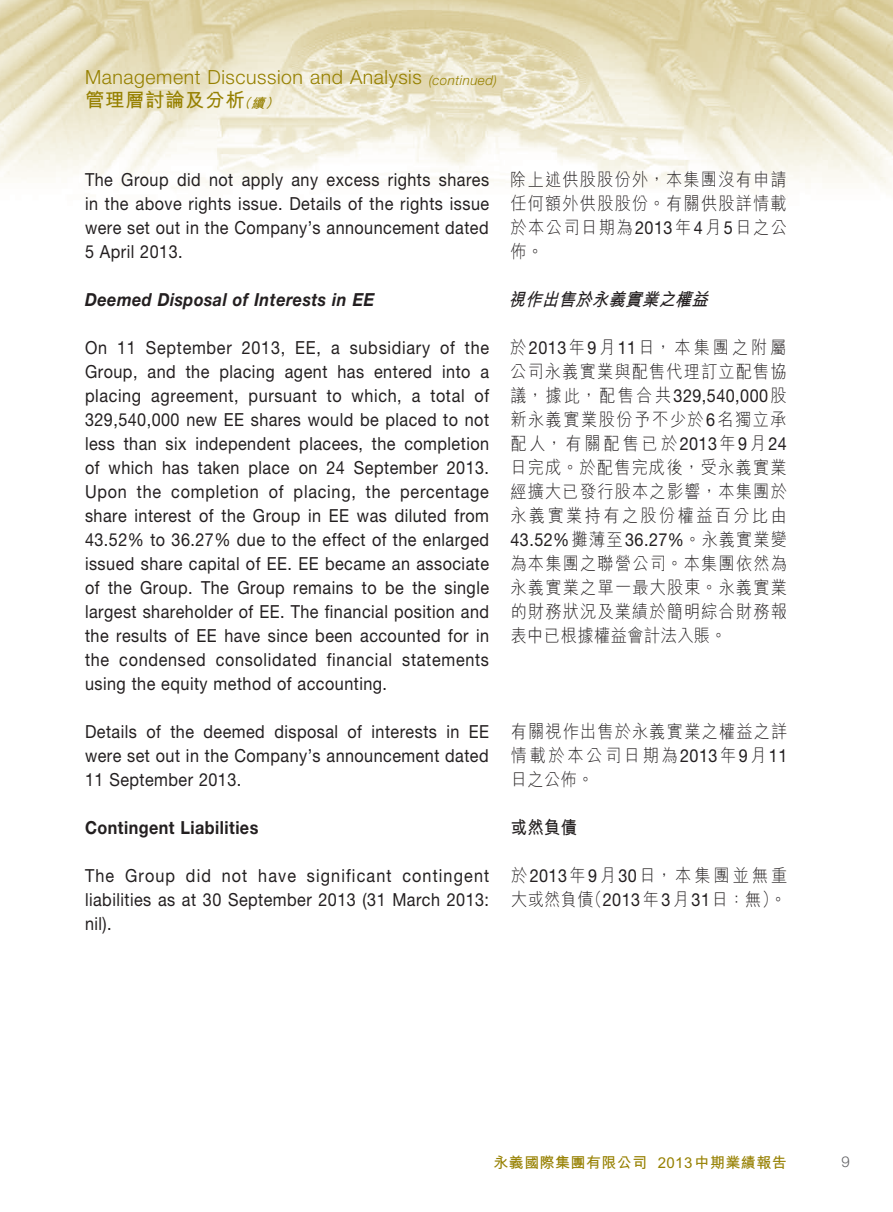
<style>
.page{position:relative;width:893px;height:1212px;background:#fff}
.page>*{position:absolute;margin:0;border:0;box-sizing:border-box;transform-origin:0 0}
.t1{font:300 19.5px "Helvetica Neue";letter-spacing:.03em;color:#968000}
.t2{font:700 19.5px "M Hei HK";letter-spacing:.03em;color:#968000}
.t3{font:18px/24px "Helvetica Neue";letter-spacing:.03em;color:#231f20;text-align:justify;scale:.9 1}
.t4{font:300 18px/24px "M Hei HK";letter-spacing:.075em;color:#231f20;text-align:justify;scale:.9 1}
.t5{font:300 18px/24px "M Hei HK";letter-spacing:.185em;color:#231f20;scale:.9 1}
.t6{font:italic 700 18px "Helvetica Neue";letter-spacing:.03em;color:#231f20;scale:.9 1}
.t7{font:700 18px "Helvetica Neue";letter-spacing:.03em;color:#231f20;scale:.9 1}
.t8{font:italic 700 18px "M Hei HK";color:#231f20;scale:.9 1}
.t9{font:700 18px "M Hei HK";color:#231f20;scale:.9 1}
.t10{font:700 15px "M Hei HK";letter-spacing:.03em;color:#968000}
.t11{font:300 15px "Helvetica Neue";color:#636366}
.s1{font-style:italic;font-size:13.5px}
.s2{font-family:"Helvetica Neue";font-weight:400}
.s3{font-family:"M Hei HK";font-weight:300}
</style>
<div class="page">
<img style="left:0;top:0;width:893px;height:191px">
<p class="t1" style="left:85px;top:65px;width:413px">Management Discussion and Analysis <span class="s1">(continued)</span></p>
<p class="t2" style="left:85px;top:85px;width:200px">管理層討論及分析<span class="s1">（續）</span></p>
<p class="t3" style="left:85px;top:167px;width:451px">The Group did not apply any excess rights shares in the above rights issue. Details of the rights issue were set out in the Company’s announcement dated 5 April 2013.</p>
<p class="t6" style="left:85px;top:288px;width:323px">Deemed Disposal of Interests in EE</p>
<p class="t3" style="left:85px;top:335px;width:451px">On 11 September 2013, EE, a subsidiary of the Group, and the placing agent has entered into a placing agreement, pursuant to which, a total of 329,540,000 new EE shares would be placed to not less than six independent placees, the completion of which has taken place on 24 September 2013.<br>Upon the completion of placing, the percentage share interest of the Group in EE was diluted from 43.52% to 36.27% due to the effect of the enlarged issued share capital of EE. EE became an associate of the Group. The Group remains to be the single largest shareholder of EE. The financial position and the results of EE have since been accounted for in the condensed consolidated financial statements using the equity method of accounting.</p>
<p class="t3" style="left:85px;top:719px;width:450px">Details of the deemed disposal of interests in EE were set out in the Company’s announcement dated 11 September 2013.</p>
<p class="t7" style="left:85px;top:816px;width:194px">Contingent Liabilities</p>
<p class="t3" style="left:85px;top:863px;width:451px">The Group did not have significant contingent liabilities as at 30 September 2013 (31 March 2013: nil).</p>
<p class="t4" style="left:510px;top:167px;width:309px">除上述供股股份外，本集團沒有申請任何額外供股股份。有關供股詳情載於本公司日期為<span class="s2">2013</span>年<span class="s2">4</span>月<span class="s2">5</span>日之公佈。</p>
<p class="t8" style="left:508px;top:286px;width:230px">視作出售於永義實業之權益</p>
<p class="t4" style="left:510px;top:335px;width:309px">於<span class="s2">2013</span>年<span class="s2">9</span>月<span class="s2">11</span>日，本集團之附屬公司永義實業與配售代理訂立配售協</p>
<p class="t3" style="left:510px;top:383px;width:309px"><span class="s3">議，據此，配售合共</span>329,540,000<span class="s3">股</span></p>
<p class="t4" style="left:510px;top:407px;width:309px">新永義實業股份予不少於<span class="s2">6</span>名獨立承配人，有關配售已於<span class="s2">2013</span>年<span class="s2">9</span>月<span class="s2">24</span>日完成。於配售完成後，受永義實業經擴大已發行股本之影響，本集團於永義實業持有之股份權益百分比由</p>
<p class="t3" style="left:510px;top:527px;width:309px">43.52%<span class="s3">攤薄至</span>36.27%<span class="s3">。永義實業變</span></p>
<p class="t4" style="left:511px;top:551px;width:309px">為本集團之聯營公司。本集團依然為永義實業之單一最大股東。永義實業的財務狀況及業績於簡明綜合財務報表中已根據權益會計法入賬。</p>
<p class="t4" style="left:511px;top:719px;width:309px">有關視作出售於永義實業之權益之詳情載於本公司日期為<span class="s2">2013</span>年<span class="s2">9</span>月<span class="s2">11</span>日之公佈。</p>
<p class="t9" style="left:511px;top:814px;width:75px">或然負債</p>
<p class="t5" style="left:511px;top:863px;width:309px">於<span class="s2">2013</span>年<span class="s2">9</span>月<span class="s2">30</span>日，本集團並無重大或然負債（<span class="s2">2013</span>年<span class="s2">3</span>月<span class="s2">31</span>日：無）。</p>
<p class="t10" style="left:493px;top:1151px;width:295px">永義國際集團有限公司 2013中期業績報告</p>
<p class="t11" style="left:842px;top:1153px;width:10px">9</p>
</div>
